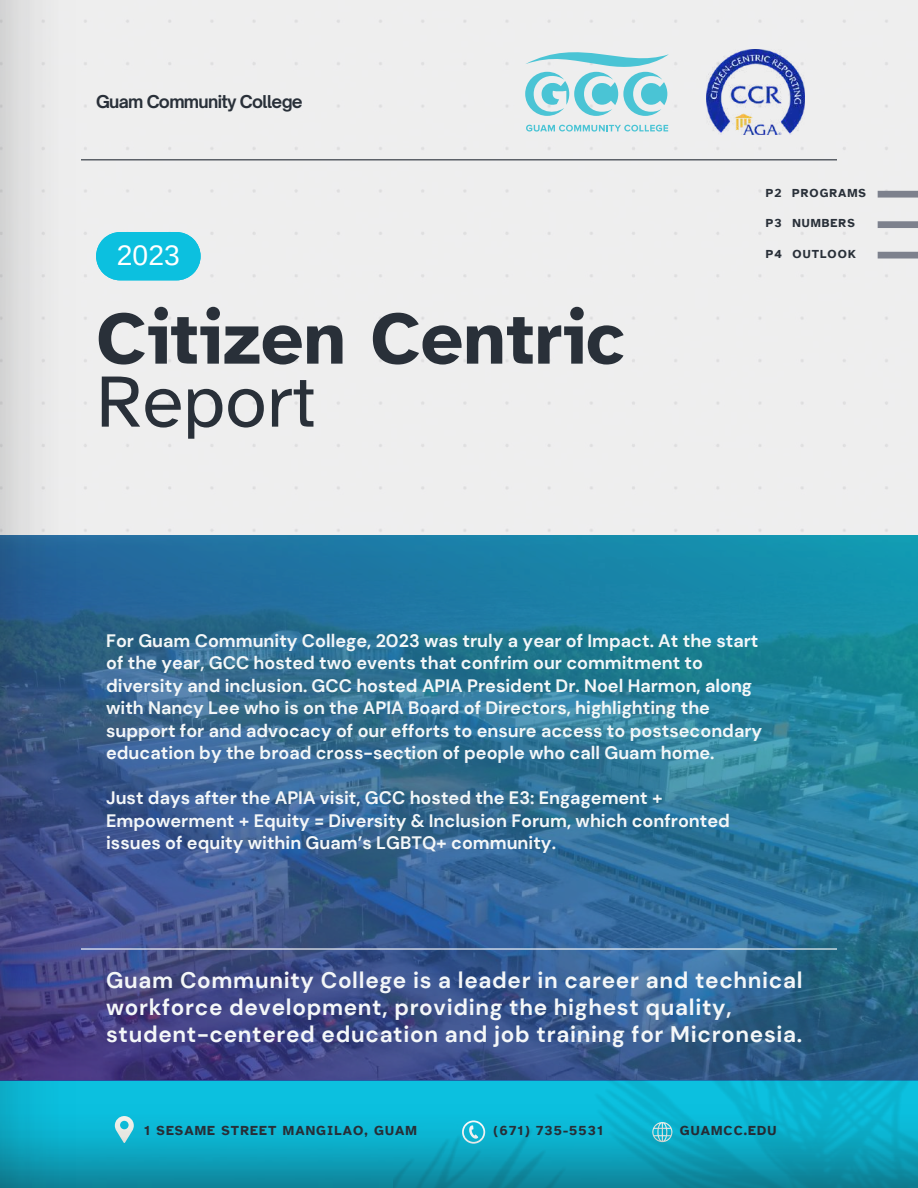
<style>
.page{position:relative;width:918px;height:1188px;background:#fff}
.page>*{position:absolute;margin:0;border:0;box-sizing:border-box;transform-origin:0 0}
.t1{font:700 75px "Atkinson Hyperlegible";color:#293039}
.t2{font:75px "Atkinson Hyperlegible";color:#293039}
.t3{font:28.2px "Arimo";color:#fff}
.t4{font:700 22.5px/27px "DM Sans";letter-spacing:.03em;color:#f4f7f8}
.t5{font:700 18px/22.5px "DM Sans";color:#f4f7f8}
.t6{font:700 16.95px "Open Sauce One";letter-spacing:-.04em;color:#293039}
.t7{font:700 13.5px "Atkinson Hyperlegible";letter-spacing:.08em;color:#293039}
.t8{font:700 12px "Atkinson Hyperlegible";letter-spacing:.085em;color:#293039}
</style>
<div class="page">
<div style="left:75px;top:0;width:843px;height:535px;background:#eee"></div>
<hr style="left:81px;top:159px;width:756px;height:1px;background:#293039">
<svg style="left:96px;top:232px;width:105px;height:48px;background:#21c4e0"></svg>
<div style="left:0;top:1081px;width:918px;height:107px;background:#0cc0df"></div>
<svg style="left:75px;top:535px;width:843px;height:546px;background:#2e6d97"></svg>
<img style="left:706px;top:50px;width:98px;height:84px">
<svg style="left:526px;top:125px;width:142px;height:7px"></svg>
<svg style="left:525px;top:41px;width:144px;height:75px;background:#b3dee5"></svg>
<div style="left:878px;top:191px;width:40px;height:7px;background:#7d818d"></div>
<div style="left:878px;top:221px;width:40px;height:7px;background:#7d818d"></div>
<div style="left:878px;top:252px;width:40px;height:7px;background:#7d818d"></div>
<img style="left:394px;top:907px;width:524px;height:198px">
<hr style="left:81px;top:948px;width:756px;height:2px;background:#fff">
<img style="left:75px;top:1105px;width:843px;height:83px">
<img style="left:0;top:0;width:75px;height:1188px">
<p class="t6" style="left:96px;top:91px;width:208px">Guam Community College</p>
<h2 class="t3" style="left:117px;top:239px;width:64px">2023</h2>
<h1 class="t1" style="left:96px;top:292px;width:530px">Citizen Centric</h1>
<h1 class="t2" style="left:96px;top:355px;width:222px">Report</h1>
<p class="t8" style="left:766px;top:185px;width:102px">P2 PROGRAMS</p>
<p class="t8" style="left:766px;top:216px;width:90px">P3 NUMBERS</p>
<p class="t8" style="left:766px;top:246px;width:92px">P4 OUTLOOK</p>
<p class="t5" style="left:106px;top:630px;width:658px">For Guam Community College, 2023 was truly a year of Impact. At the start of the year, GCC hosted two events that confrim our commitment to diversity and inclusion. GCC hosted APIA President Dr. Noel Harmon, along with Nancy Lee who is on the APIA Board of Directors, highlighting the support for and advocacy of our efforts to ensure access to postsecondary education by the broad cross-section of people who call Guam home.</p>
<p class="t5" style="left:106px;top:787px;width:625px">Just days after the APIA visit, GCC hosted the E3: Engagement +<br>Empowerment + Equity = Diversity &amp; Inclusion Forum, which confronted issues of equity within Guam’s LGBTQ+ community.</p>
<p class="t4" style="left:106px;top:967px;width:698px">Guam Community College is a leader in career and technical workforce development, providing the highest quality, student-centered education and job training for Micronesia.</p>
<p class="t7" style="left:144px;top:1123px;width:274px">1 SESAME STREET MANGILAO, GUAM</p>
<p class="t7" style="left:494px;top:1123px;width:111px">(671) 735-5531</p>
<p class="t7" style="left:680px;top:1123px;width:98px">GUAMCC.EDU</p>
</div>
